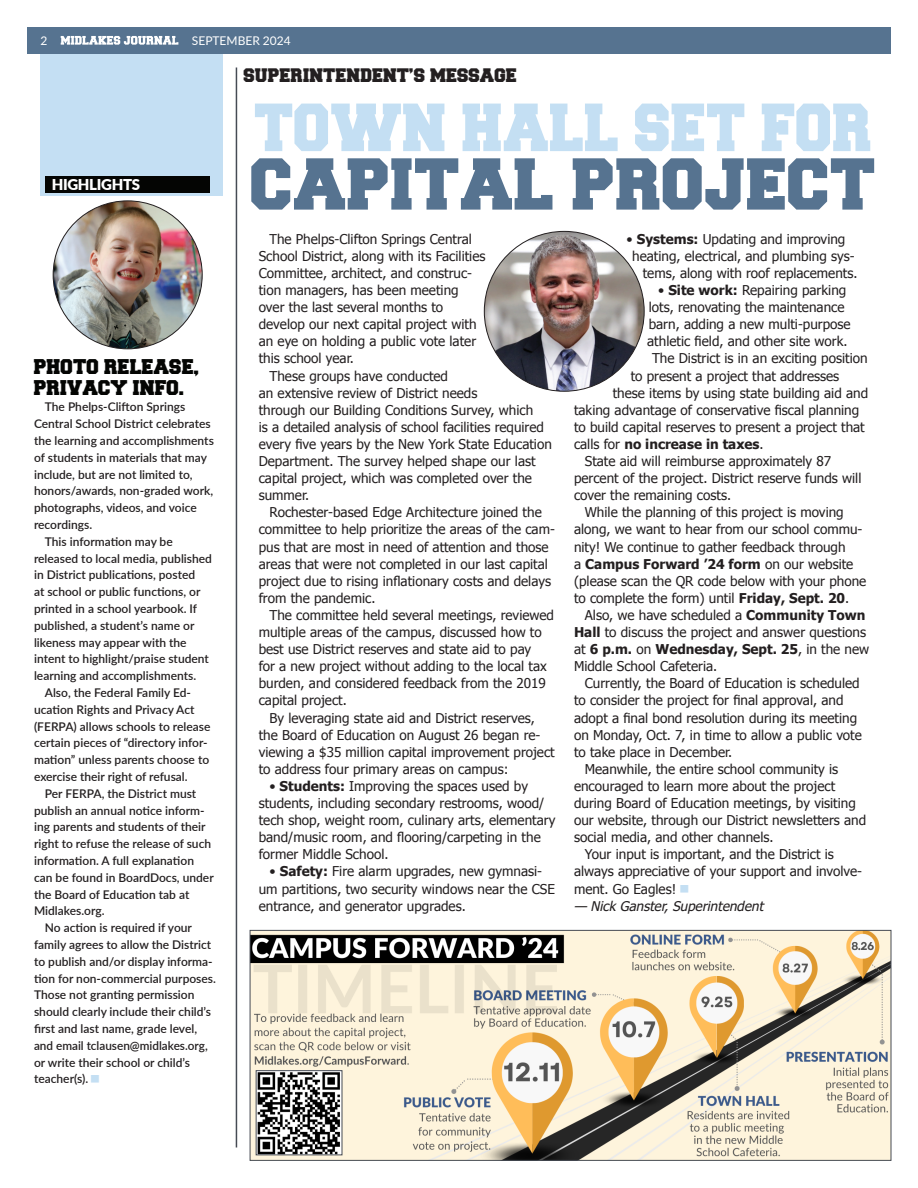
<style>
.page{position:relative;width:918px;height:1188px;background:#fff}
.page>*{position:absolute;margin:0;border:0;box-sizing:border-box;transform-origin:0 0}
.t1{font:61.5px "Freshman";color:#567390}
.t2{font:57px "Freshman";color:#c4dff3;scale:.93 1}
.t3{font:18px "Freshman";color:#040503}
.t4{font:16.5px "Freshman";color:#231f20}
.t5{font:900 15px "Lato";letter-spacing:-.02em;color:#fff}
.t6{font:13.5px/17.1px "Tahoma";color:#231f20}
.t7{font:13.5px/17.1px "Tahoma";color:#231f20;scale:.95 1}
.t8{font:italic 13.5px "Tahoma Faux";color:#231f20}
.t9{font:700 13.5px "Tahoma";color:#231f20}
.t10{font:600 12px/16.8px "Lato";color:#231f20}
.t11{font:12px "Lato";color:#fff}
.s1{font-weight:700}
.s2{font-weight:400}
</style>
<div class="page">
<div style="left:41px;top:27px;width:182px;height:168px;background:#c4dff3"></div>
<div style="left:46px;top:176px;width:164px;height:16px;background:#040503"></div>
<hr style="left:236px;top:68px;width:1px;height:1080px;background:#464b54">
<img style="left:484px;top:231px;width:160px;height:160px;border-radius:80px">
<img style="left:252px;top:932px;width:637px;height:227px">
<div style="left:250px;top:930px;width:641px;height:231px;border:1px solid #464b54"></div>
<img style="left:258px;top:1072px;width:82px;height:81px">
<div style="left:256px;top:1070px;width:86px;height:85px;border:1px solid #464b54"></div>
<img style="left:53px;top:201px;width:149px;height:148px">
<div style="left:27px;top:27px;width:864px;height:27px;background:#567390"></div>
<svg style="left:61px;top:36px;width:117px;height:9px"></svg>
<p class="t11" style="left:40px;top:32px;width:8px">2</p>
<p class="t11" style="left:192px;top:32px;width:100px">SEPTEMBER 2024</p>
<p class="t5" style="left:52px;top:173px;width:90px">HIGHLIGHTS</p>
<p class="t3" style="left:34px;top:358px;width:167px">PHOTO RELEASE,</p>
<p class="t3" style="left:34px;top:379px;width:152px">PRIVACY INFO.</p>
<p class="t10" style="left:34px;top:398px;width:181px;text-indent:11px">The Phelps-Clifton Springs<br>Central School District celebrates the learning and accomplishments of students in materials that may include, but are not limited to, honors/awards, non-graded work, photographs, videos, and voice recordings.</p>
<p class="t10" style="left:34px;top:532px;width:179px;text-indent:11px">This information may be released to local media, published in District publications, posted<br>at school or public functions, or printed in a school yearbook. If published, a student’s name or likeness may appear with the intent to highlight/praise student learning and accomplishments.</p>
<p class="t10" style="left:34px;top:684px;width:178px;text-indent:11px">Also, the Federal Family Ed&shy;ucation Rights and Privacy Act (FERPA) allows schools to release certain pieces of “directory infor&shy;mation” unless parents choose to exercise their right of refusal.</p>
<p class="t10" style="left:34px;top:784px;width:181px;text-indent:11px">Per FERPA, the District must publish an annual notice inform&shy;ing parents and students of their right to refuse the release of such information. A full explanation can be found in BoardDocs, under the Board of Education tab at<br>Midlakes.org.</p>
<p class="t10" style="left:34px;top:919px;width:183px;text-indent:11px">No action is required if your family agrees to allow the District to publish and/or display informa&shy;tion for non-commercial purposes.<br>Those not granting permission should clearly include their child’s first and last name, grade level, and email tclausen@midlakes.org, or write their school or child’s teacher(s).</p>
<p class="t4" style="left:244px;top:67px;width:275px">SUPERINTENDENT’S MESSAGE</p>
<p class="t2" style="left:255px;top:103px;width:666px">TOWN HALL SET FOR</p>
<p class="t1" style="left:251px;top:157px;width:627px">CAPITAL PROJECT</p>
<p class="t7" style="left:259px;top:230px;width:240px;text-indent:11px">The Phelps-Clifton Springs Central School District, along with its Facilities Committee, architect, and construc&shy;tion managers, has been meeting over the last several months to develop our next capital project with an eye on holding a public vote later this school year.</p>
<p class="t6" style="left:259px;top:366px;width:295px;text-indent:11px">These groups have conducted<br>an extensive review of District needs<br>through our Building Conditions Survey, which<br>is a detailed analysis of school facilities required every five years by the New York State Education Department. The survey helped shape our last capital project, which was completed over the summer.</p>
<p class="t6" style="left:259px;top:503px;width:298px;text-indent:11px">Rochester-based Edge Architecture joined the committee to help prioritize the areas of the cam&shy;pus that are most in need of attention and those areas that were not completed in our last capital project due to rising inflationary costs and delays from the pandemic.</p>
<p class="t6" style="left:259px;top:606px;width:297px;text-indent:11px">The committee held several meetings, reviewed multiple areas of the campus, discussed how to best use District reserves and state aid to pay<br>for a new project without adding to the local tax burden, and considered feedback from the 2019 capital project.</p>
<p class="t6" style="left:259px;top:708px;width:298px;text-indent:11px">By leveraging state aid and District reserves, the Board of Education on August 26 began re&shy;viewing a $35 million capital improvement project to address four primary areas on campus:</p>
<p class="t6" style="left:259px;top:777px;width:298px;text-indent:11px">• <span class="s1">Students:</span> Improving the spaces used by students, including secondary restrooms, wood/ tech shop, weight room, culinary arts, elementary band/music room, and flooring/carpeting in the former Middle School.</p>
<p class="t6" style="left:259px;top:862px;width:298px;text-indent:11px">• <span class="s1">Safety:</span> Fire alarm upgrades, new gymnasi&shy;um partitions, two security windows near the CSE entrance, and generator upgrades.</p>
<p class="t6" style="left:627px;top:230px;width:220px">• <span class="s1">Systems:</span> Updating and improving</p>
<p class="t6" style="left:632px;top:247px;width:224px">heating, electrical, and plumbing sys-</p>
<p class="t6" style="left:643px;top:264px;width:216px">tems, along with roof replacements.</p>
<p class="t6" style="left:647px;top:281px;width:205px;text-align:center">• <span class="s1">Site work:</span> Repairing parking lots, renovating the maintenance barn, adding a new multi-purpose athletic field, and other site work.</p>
<p class="t6" style="left:652px;top:349px;width:217px">The District is in an exciting position</p>
<p class="t6" style="left:631px;top:366px;width:210px">to present a project that addresses</p>
<p class="t6" style="left:613px;top:384px;width:257px">these items by using state building aid and</p>
<p class="t6" style="left:574px;top:401px;width:287px">taking advantage of conservative fiscal planning</p>
<p class="t6" style="left:574px;top:418px;width:292px">to build capital reserves to present a project that</p>
<p class="t9" style="left:574px;top:435px;width:191px"><span class="s2">calls for</span> no increase in taxes<span class="s2">.</span></p>
<p class="t6" style="left:574px;top:452px;width:289px;text-indent:11px">State aid will reimburse approximately 87 percent of the project. District reserve funds will cover the remaining costs.</p>
<p class="t6" style="left:574px;top:503px;width:294px;text-indent:11px">While the planning of this project is moving along, we want to hear from our school commu&shy;nity! We continue to gather feedback through<br>a <span class="s1">Campus Forward ’24 form</span> on our website (please scan the QR code below with your phone to complete the form) until <span class="s1">Friday, Sept. 20</span>.</p>
<p class="t6" style="left:574px;top:606px;width:297px;text-indent:11px">Also, we have scheduled a <span class="s1">Community Town Hall</span> to discuss the project and answer questions at <span class="s1">6 p.m.</span> on <span class="s1">Wednesday, Sept. 25</span>, in the new Middle School Cafeteria.</p>
<p class="t6" style="left:574px;top:674px;width:289px;text-indent:11px">Currently, the Board of Education is scheduled to consider the project for final approval, and adopt a final bond resolution during its meeting on Monday, Oct. 7, in time to allow a public vote to take place in December.</p>
<p class="t6" style="left:574px;top:760px;width:294px;text-indent:11px">Meanwhile, the entire school community is encouraged to learn more about the project during Board of Education meetings, by visiting our website, through our District newsletters and social media, and other channels.</p>
<p class="t6" style="left:574px;top:845px;width:290px;text-indent:11px">Your input is important, and the District is always appreciative of your support and involve&shy;ment. Go Eagles!</p>
<p class="t8" style="left:574px;top:897px;width:191px">— Nick Ganster, Superintendent</p>
</div>
